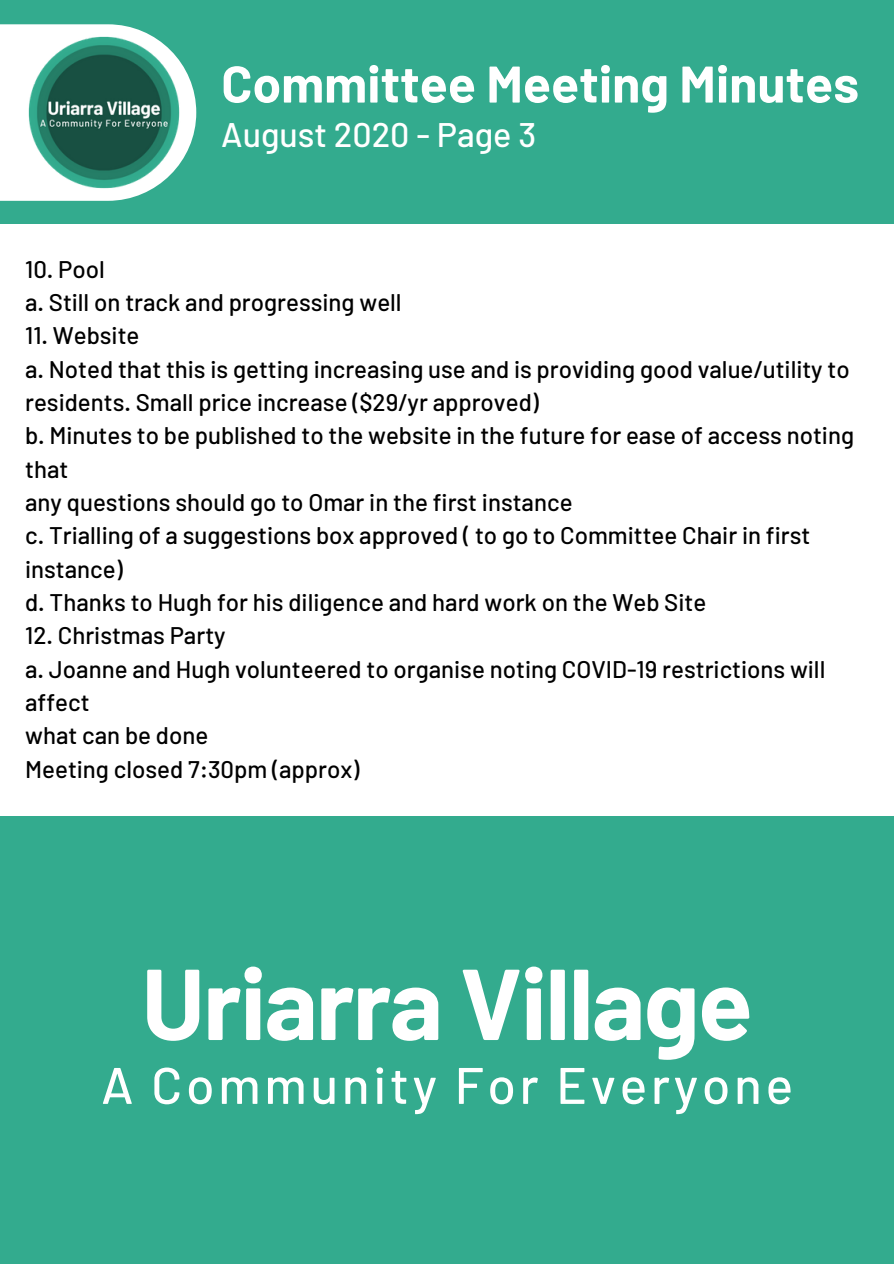
<style>
.page{position:relative;width:894px;height:1264px;background:#fff}
.page>*{position:absolute;margin:0;border:0;box-sizing:border-box;transform-origin:0 0}
.t1{font:700 100.5px "Barlow";letter-spacing:-.015em;color:#fff}
.t2{font:700 51.45px "Barlow";color:#fff}
.t3{font:500 51.3px "Barlow";letter-spacing:.07em;color:#fff}
.t4{font:500 34.05px "Barlow";color:#fff}
.t5{font:500 24px/33.3px "Barlow";color:#000}
</style>
<div class="page">
<div style="left:0;top:0;width:893px;height:1263px;background:#33ab8e"></div>
<svg style="left:0;top:24px;width:196px;height:177px"></svg>
<img style="left:25px;top:34px;width:158px;height:157px">
<div style="left:0;top:224px;width:893px;height:592px;background:#fff"></div>
<h2 class="t2" style="left:221px;top:51px;width:639px">Committee Meeting Minutes</h2>
<h3 class="t4" style="left:221px;top:113px;width:316px">August 2020 - Page 3</h3>
<p class="t5" style="left:25px;top:251px;width:378px">10. Pool<br>a. Still on track and progressing well</p>
<p class="t5" style="left:25px;top:318px;width:830px">11. Website<br>a. Noted that this is getting increasing use and is providing good value/utility to residents. Small price increase ($29/yr approved)<br>b. Minutes to be published to the website in the future for ease of access noting that<br>any questions should go to Omar in the first instance<br>c. Trialling of a suggestions box approved ( to go to Committee Chair in first instance)<br>d. Thanks to Hugh for his diligence and hard work on the Web Site</p>
<p class="t5" style="left:25px;top:618px;width:801px">12. Christmas Party<br>a. Joanne and Hugh volunteered to organise noting COVID-19 restrictions will affect<br>what can be done<br>Meeting closed 7:30pm (approx)</p>
<h1 class="t1" style="left:141px;top:939px;width:612px">Uriarra Village</h1>
<h3 class="t3" style="left:101px;top:1052px;width:693px">A Community For Everyone</h3>
</div>
